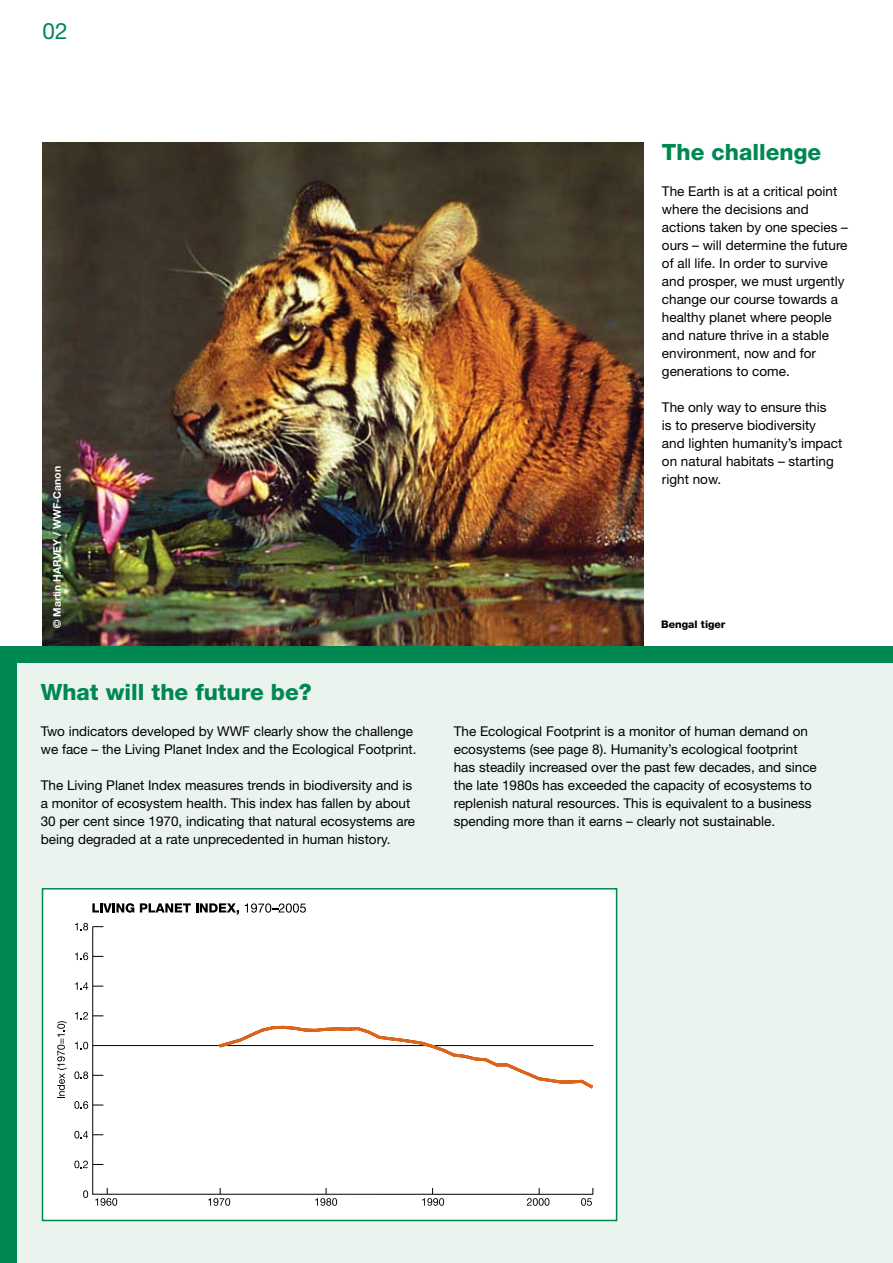
<style>
.page{position:relative;width:893px;height:1263px;background:#fff}
.page>*{position:absolute;margin:0;border:0;box-sizing:border-box;transform-origin:0 0}
.t1{font:800 22.5px "Helvetica Neue";color:#008852}
.t2{font:22.5px "Helvetica Neue";color:#008852}
.t3{font:13.5px/18px "Helvetica Neue";color:#000}
.t4{font:700 10.5px "Helvetica Neue";color:#fff}
.t5{font:800 10.5px "Helvetica Neue";color:#000}
</style>
<div class="page">
<img style="left:43px;top:142px;width:601px;height:505px">
<div style="left:13px;top:653px;width:880px;height:610px;background:#ebf3ef"></div>
<div style="left:0;top:647px;width:893px;height:16px;background:#008852"></div>
<div style="left:0;top:660px;width:16px;height:603px;background:#008852"></div>
<div style="left:43px;top:889px;width:574px;height:331px;background:#fff"></div>
<svg style="left:92px;top:926px;width:501px;height:269px"></svg>
<hr style="left:93px;top:1045px;width:500px;height:1px;background:#000">
<svg style="left:95px;top:1188px;width:22px;height:18px"></svg>
<svg style="left:208px;top:1188px;width:22px;height:18px"></svg>
<svg style="left:581px;top:1188px;width:13px;height:18px"></svg>
<svg style="left:315px;top:1188px;width:22px;height:18px"></svg>
<svg style="left:422px;top:1188px;width:22px;height:18px"></svg>
<svg style="left:527px;top:1188px;width:22px;height:18px"></svg>
<svg style="left:216px;top:1024px;width:378px;height:67px"></svg>
<svg style="left:92px;top:903px;width:42px;height:10px"></svg>
<svg style="left:140px;top:903px;width:99px;height:12px"></svg>
<svg style="left:245px;top:903px;width:61px;height:10px"></svg>
<svg style="left:74px;top:1071px;width:29px;height:8px"></svg>
<svg style="left:74px;top:1101px;width:29px;height:8px"></svg>
<svg style="left:75px;top:982px;width:28px;height:8px"></svg>
<svg style="left:75px;top:952px;width:28px;height:8px"></svg>
<svg style="left:83px;top:1190px;width:5px;height:8px"></svg>
<svg style="left:74px;top:1160px;width:29px;height:8px"></svg>
<svg style="left:74px;top:1131px;width:29px;height:7px"></svg>
<svg style="left:75px;top:1012px;width:28px;height:7px"></svg>
<svg style="left:75px;top:923px;width:28px;height:7px"></svg>
<svg style="left:75px;top:1042px;width:13px;height:7px"></svg>
<svg style="left:57px;top:1021px;width:10px;height:77px"></svg>
<div style="left:42px;top:888px;width:575px;height:333px;border:2px solid #008852"></div>
<h1 class="t2" style="left:43px;top:18px;width:27px">02</h1>
<p class="t4" style="left:51px;top:628px;width:164px;rotate:-90deg">© Martin HARVEY / WWF-Canon</p>
<h1 class="t1" style="left:41px;top:679px;width:272px">What will the future be?</h1>
<p class="t3" style="left:41px;top:722px;width:377px">Two indicators developed by WWF clearly show the challenge we face – the Living Planet Index and the Ecological Footprint.</p>
<p class="t3" style="left:41px;top:776px;width:376px">The Living Planet Index measures trends in biodiversity and is a monitor of ecosystem health. This index has fallen by about 30 per cent since 1970, indicating that natural ecosystems are being degraded at a rate unprecedented in human history.</p>
<h1 class="t1" style="left:662px;top:138px;width:161px">The challenge</h1>
<p class="t3" style="left:662px;top:182px;width:188px">The Earth is at a critical point where the decisions and actions taken by one species – ours – will determine the future of all life. In order to survive and prosper, we must urgently change our course towards a healthy planet where people and nature thrive in a stable environment, now and for generations to come.</p>
<p class="t3" style="left:662px;top:398px;width:182px">The only way to ensure this<br>is to preserve biodiversity<br>and lighten humanity’s impact on natural habitats – starting right now.</p>
<p class="t5" style="left:661px;top:618px;width:66px">Bengal tiger</p>
<p class="t3" style="left:454px;top:722px;width:365px">The Ecological Footprint is a monitor of human demand on ecosystems (see page 8). Humanity’s ecological footprint has steadily increased over the past few decades, and since the late 1980s has exceeded the capacity of ecosystems to replenish natural resources. This is equivalent to a business spending more than it earns – clearly not sustainable.</p>
</div>
